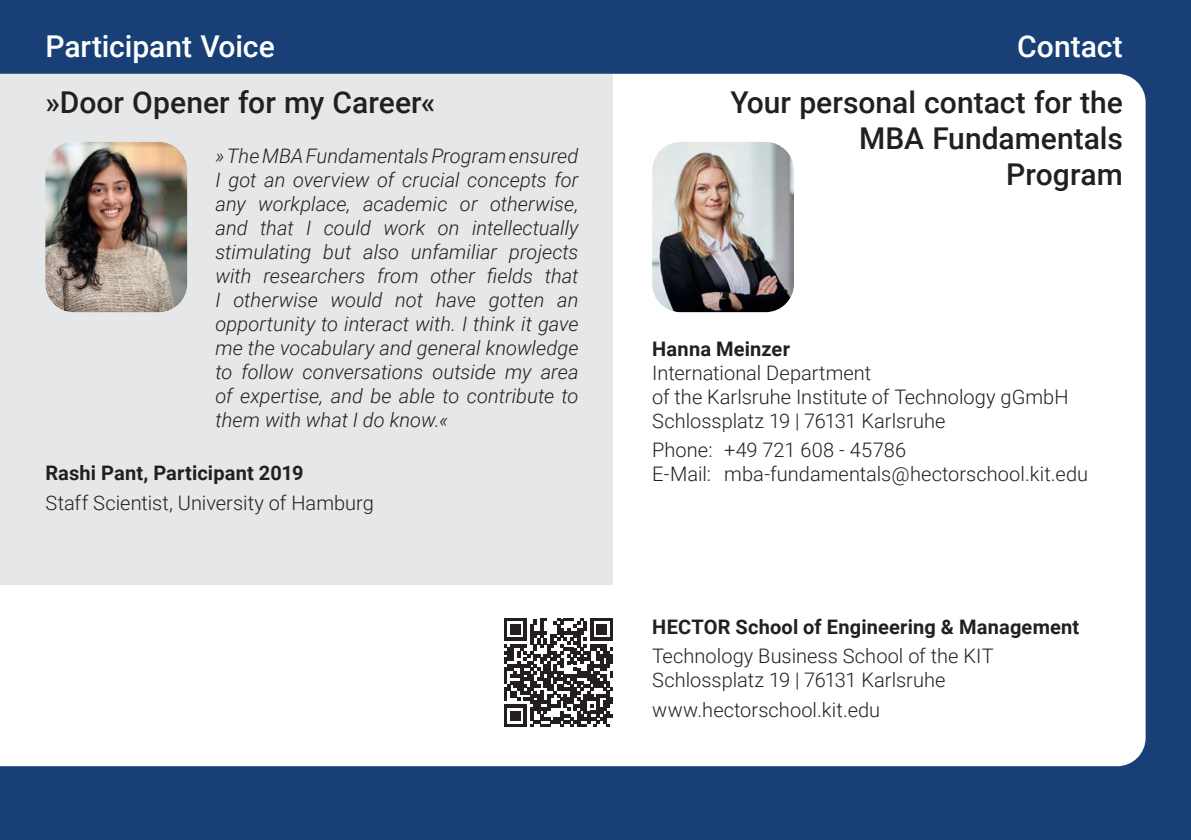
<style>
.page{position:relative;width:1191px;height:840px;background:#fff}
.page>*{position:absolute;margin:0;border:0;box-sizing:border-box;transform-origin:0 0}
.t1{font:500 30px/36px "Roboto";color:#231f20;text-align:right}
.t2{font:500 30px "Roboto";color:#fff}
.t3{font:italic 300 20px/24px "Roboto";color:#231f20;text-align:justify}
.t4{font:300 20px/24px "Roboto";color:#231f20}
.t5{font:700 20px "Roboto";letter-spacing:.01em;color:#231f20}
</style>
<div class="page">
<div style="left:0;top:0;width:1191px;height:839px;background:#184077"></div>
<div style="left:0;top:74px;width:1145px;height:691px;background:#fff"></div>
<div style="left:0;top:74px;width:612px;height:510px;background:#e6e7e9"></div>
<svg style="left:505px;top:618px;width:107px;height:108px"></svg>
<img style="left:45px;top:142px;width:142px;height:170px">
<img style="left:652px;top:142px;width:142px;height:170px">
<h1 class="t2" style="left:45px;top:25px;width:231px">Participant Voice</h1>
<h1 class="t2" style="left:1017px;top:25px;width:107px">Contact</h1>
<h1 class="t1" style="left:45px;top:83px;width:391px">»Door Opener for my Career«</h1>
<h1 class="t1" style="left:730px;top:83px;width:394px">Your personal contact for the<br>MBA Fundamentals<br>Program</h1>
<p class="t3" style="left:215px;top:143px;width:364px">» The MBA Fundamentals Program ensured I got an overview of crucial concepts for any workplace, academic or otherwise, and that I could work on intellectually stimulating but also unfamiliar projects with researchers from other fields that I otherwise would not have gotten an opportunity to interact with. I think it gave me the vocabulary and general knowledge to follow conversations outside my area of expertise, and be able to contribute to them with what I do know.«</p>
<p class="t5" style="left:45px;top:459px;width:260px">Rashi Pant, Participant 2019</p>
<p class="t4" style="left:45px;top:490px;width:330px">Staff Scientist, University of Hamburg</p>
<p class="t5" style="left:652px;top:334px;width:139px">Hanna Meinzer</p>
<p class="t4" style="left:652px;top:359px;width:418px">International Department<br>of the Karlsruhe Institute of Technology gGmbH<br>Schlossplatz 19 | 76131 Karlsruhe</p>
<p class="t4" style="left:652px;top:437px;width:437px">Phone: +49 721 608 - 45786<br>E-Mail: mba-fundamentals@hectorschool.kit.edu</p>
<p class="t5" style="left:652px;top:612px;width:429px">HECTOR School of Engineering &amp; Management</p>
<p class="t4" style="left:652px;top:643px;width:343px">Technology Business School of the KIT<br>Schlossplatz 19 | 76131 Karlsruhe</p>
<p class="t4" style="left:652px;top:696px;width:230px">www.hectorschool.kit.edu</p>
</div>
